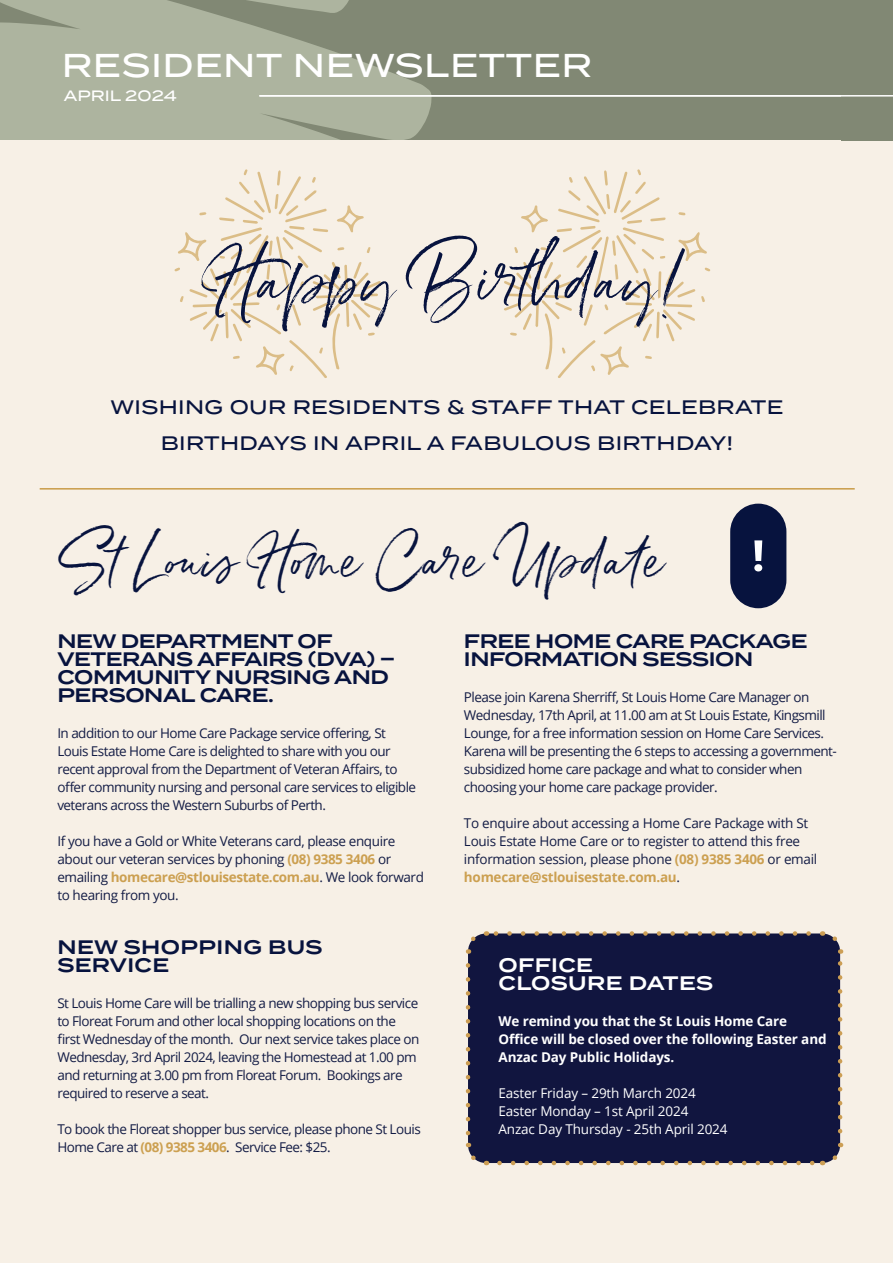
<style>
.page{position:relative;width:893px;height:1263px;background:#fff}
.page>*{position:absolute;margin:0;border:0;box-sizing:border-box;transform-origin:0 0}
.t1{font:61.2px "Belluga";letter-spacing:.02em;color:#07133e}
.t2{font:48px "Belluga";letter-spacing:.02em;color:#07133e}
.t3{font:500 33px "Termina";letter-spacing:.02em;color:#fff}
.t4{font:600 19.5px/18px "Termina";letter-spacing:-.02em;color:#07133e}
.t5{font:500 19.5px/36px "Termina";letter-spacing:.02em;color:#07133e;text-align:center}
.t6{font:600 19.5px/18px "Termina";letter-spacing:.02em;color:#07133e}
.t7{font:600 19.5px/18px "Termina";letter-spacing:.02em;color:#fff}
.t8{font:500 15px "Termina";color:#fff}
.t9{font:13.5px/18px "Open Sans";letter-spacing:-.04em;color:#131c45}
.t10{font:13.5px/18px "Open Sans";letter-spacing:-.02em;color:#131c45}
.t11{font:700 13.5px/18px "Open Sans";letter-spacing:-.01em;color:#fff}
.t12{font:13.5px/18px "Open Sans";letter-spacing:-.01em;color:#fff}
.s1{font-weight:700;color:#cca051}
</style>
<div class="page">
<div style="left:0;top:0;width:893px;height:145px;background:#818874"></div>
<svg style="left:0;top:0;width:432px;height:140px;fill:#adb49f"></svg>
<div style="left:0;top:140px;width:893px;height:1123px;background:#f7f0e6"></div>
<div style="left:730px;top:504px;width:56px;height:104px;background:#07133e;border-radius:28px"></div>
<svg style="left:754px;top:540px;width:8px;height:31px"></svg>
<div style="left:468px;top:933px;width:372px;height:230px;background:#11153f;border-radius:18px"></div>
<svg style="left:499px;top:1161px;width:316px;height:4px"></svg>
<svg style="left:493px;top:931px;width:316px;height:5px"></svg>
<svg style="left:465px;top:934px;width:15px;height:20px"></svg>
<svg style="left:466px;top:965px;width:21px;height:201px"></svg>
<svg style="left:822px;top:1143px;width:22px;height:22px"></svg>
<svg style="left:822px;top:931px;width:20px;height:200px"></svg>
<hr style="left:259px;top:95px;width:634px;height:2px;background:#fff">
<hr style="left:40px;top:488px;width:815px;height:2px;background:#c99c48">
<svg style="left:504px;top:169px;width:206px;height:209px"></svg>
<svg style="left:174px;top:169px;width:207px;height:209px"></svg>
<h3 class="t3" style="left:62px;top:41px;width:532px">RESIDENT NEWSLETTER</h3>
<p class="t8" style="left:64px;top:85px;width:115px">APRIL 2024</p>
<h1 class="t1" style="left:208px;top:244px;width:473px">Happy Birthday!</h1>
<h3 class="t5" style="left:110px;top:389px;width:675px">WISHING OUR RESIDENTS &amp; STAFF THAT CELEBRATE<br>BIRTHDAYS IN APRIL A FABULOUS BIRTHDAY!</h3>
<h2 class="t2" style="left:61px;top:531px;width:603px">St Louis Home Care Update</h2>
<h3 class="t4" style="left:57px;top:632px;width:339px">NEW DEPARTMENT OF<br>VETERANS AFFAIRS (DVA) –<br>COMMUNITY NURSING AND<br>PERSONAL CARE.</h3>
<p class="t9" style="left:57px;top:724px;width:360px">In addition to our Home Care Package service offering, St Louis Estate Home Care is delighted to share with you our recent approval from the Department of Veteran Affairs, to offer community nursing and personal care services to eligible veterans across the Western Suburbs of Perth.</p>
<p class="t9" style="left:57px;top:832px;width:368px">If you have a Gold or White Veterans card, please enquire about our veteran services by phoning <span class="s1">(08) 9385 3406</span> or emailing <span class="s1">homecare@stlouisestate.com.au</span>. We look forward to hearing from you.</p>
<h3 class="t6" style="left:57px;top:938px;width:267px">NEW SHOPPING BUS<br>SERVICE</h3>
<p class="t9" style="left:57px;top:994px;width:363px">St Louis Home Care will be trialling a new shopping bus service to Floreat Forum and other local shopping locations on the first Wednesday of the month. Our next service takes place on Wednesday, 3rd April 2024, leaving the Homestead at 1.00 pm and returning at 3.00 pm from Floreat Forum. Bookings are required to reserve a seat.</p>
<p class="t9" style="left:57px;top:1120px;width:365px">To book the Floreat shopper bus service, please phone St Louis<br>Home Care at <span class="s1">(08) 9385 3406</span>. Service Fee: $25.</p>
<h3 class="t4" style="left:464px;top:632px;width:345px">FREE HOME CARE PACKAGE<br>INFORMATION SESSION</h3>
<p class="t9" style="left:464px;top:688px;width:374px">Please join Karena Sherriff, St Louis Home Care Manager on Wednesday, 17th April, at 11.00 am at St Louis Estate, Kingsmill Lounge, for a free information session on Home Care Services.<br>Karena will be presenting the 6 steps to accessing a government&shy;subsidized home care package and what to consider when choosing your home care package provider.</p>
<p class="t10" style="left:464px;top:814px;width:355px">To enquire about accessing a Home Care Package with St Louis Estate Home Care or to register to attend this free information session, please phone <span class="s1">(08) 9385 3406</span> or email <span class="s1">homecare@stlouisestate.com.au</span>.</p>
<h3 class="t7" style="left:498px;top:956px;width:216px">OFFICE<br>CLOSURE DATES</h3>
<p class="t11" style="left:498px;top:1012px;width:330px">We remind you that the St Louis Home Care<br>Office will be closed over the following Easter and<br>Anzac Day Public Holidays.</p>
<p class="t12" style="left:498px;top:1084px;width:231px">Easter Friday – 29th March 2024<br>Easter Monday – 1st April 2024<br>Anzac Day Thursday - 25th April 2024</p>
</div>
